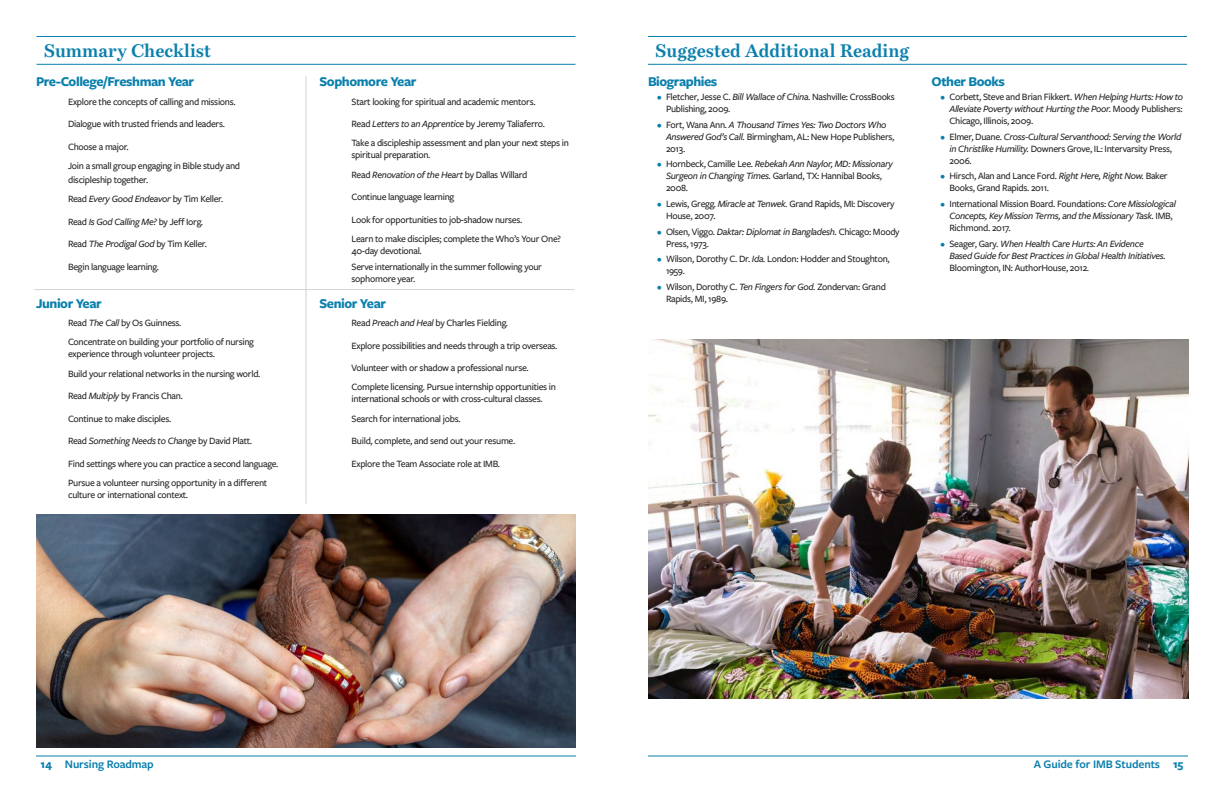
<style>
.page{position:relative;width:1224px;height:792px;background:#fff}
.page>*{position:absolute;margin:0;border:0;box-sizing:border-box;transform-origin:0 0}
.level_1_page_headers{font:700 18px "Bressay";color:#0b80ad}
.level_2_heading{font:700 14px "Freight Sans Pro";letter-spacing:-.03em;color:#0b80ad}
.t1{font:600 12px "Freight Sans Pro";letter-spacing:-.01em;color:#0b80ad}
.body_copy{font:500 10px/12px "Freight Sans Pro";letter-spacing:-.03em;color:#231f20}
.t2{font:italic 500 10px/12px "Freight Sans Pro";letter-spacing:-.03em;color:#231f20}
.s1{font-style:normal}
.s2{font-style:italic}
.s3{color:#0b80ad}
.s4{font-style:normal;color:#0b80ad}
.s5{font-weight:700}
</style>
<div class="page">
<hr style="left:36px;top:756px;width:540px;height:1px;background:#0b80ad">
<hr style="left:648px;top:756px;width:540px;height:1px;background:#0b80ad">
<hr style="left:306px;top:76px;width:1px;height:428px;background:#d1d3d4">
<hr style="left:34px;top:289px;width:540px;height:1px;background:#d1d3d4">
<hr style="left:648px;top:36px;width:539px;height:1px;background:#0b80ad">
<hr style="left:648px;top:64px;width:539px;height:1px;background:#0b80ad">
<hr style="left:36px;top:36px;width:540px;height:1px;background:#0b80ad">
<hr style="left:36px;top:64px;width:540px;height:1px;background:#0b80ad">
<img style="left:648px;top:339px;width:540px;height:359px">
<img style="left:36px;top:514px;width:540px;height:233px">
<p class="level_1_page_headers" style="left:44px;top:40px;width:169px">Summary Checklist</p>
<p class="level_1_page_headers" style="left:655px;top:40px;width:255px">Suggested Additional Reading</p>
<p class="level_2_heading" style="left:36px;top:72px;width:160px">Pre-College/Freshman Year</p>
<p class="body_copy" style="left:68px;top:95px;width:169px">Explore the concepts of calling and missions.</p>
<p class="body_copy" style="left:68px;top:118px;width:158px">Dialogue with trusted friends and leaders.</p>
<p class="body_copy" style="left:68px;top:140px;width:62px">Choose a major.</p>
<p class="body_copy" style="left:68px;top:158px;width:174px;line-height:14px">Join a small group engaging in Bible study and discipleship together.</p>
<p class="t2" style="left:68px;top:192px;width:157px"><span class="s1">Read</span> Every Good Endeavor <span class="s1">by Tim Keller.</span></p>
<p class="body_copy" style="left:68px;top:215px;width:137px">Read <span class="s2">Is God Calling Me?</span> by Jeff Iorg.</p>
<p class="body_copy" style="left:68px;top:237px;width:141px">Read <span class="s2">The Prodigal God</span> by Tim Keller.</p>
<p class="body_copy" style="left:68px;top:260px;width:92px">Begin language learning.</p>
<p class="level_2_heading" style="left:36px;top:293px;width:67px">Junior Year</p>
<p class="body_copy" style="left:68px;top:317px;width:115px">Read <span class="s2">The Call</span> by Os Guinness.</p>
<p class="body_copy" style="left:68px;top:336px;width:188px">Concentrate on building your portfolio of nursing experience through volunteer projects.</p>
<p class="body_copy" style="left:68px;top:367px;width:194px">Build your relational networks in the nursing world.</p>
<p class="body_copy" style="left:68px;top:389px;width:116px">Read <span class="s2">Multiply</span> by Francis Chan.</p>
<p class="body_copy" style="left:68px;top:412px;width:105px">Continue to make disciples.</p>
<p class="t2" style="left:68px;top:435px;width:186px"><span class="s1">Read</span> Something Needs to Change <span class="s1">by David Platt.</span></p>
<p class="body_copy" style="left:68px;top:457px;width:212px">Find settings where you can practice a second language.</p>
<p class="body_copy" style="left:68px;top:476px;width:201px">Pursue a volunteer nursing opportunity in a different culture or international context.</p>
<p class="level_2_heading" style="left:319px;top:72px;width:98px">Sophomore Year</p>
<p class="body_copy" style="left:352px;top:95px;width:186px">Start looking for spiritual and academic mentors.</p>
<p class="body_copy" style="left:352px;top:118px;width:195px">Read <span class="s2">Letters to an Apprentice</span> by Jeremy Taliaferro.</p>
<p class="body_copy" style="left:352px;top:137px;width:219px">Take a discipleship assessment and plan your next steps in spiritual preparation.</p>
<p class="t2" style="left:352px;top:168px;width:177px"><span class="s1">Read</span> Renovation of the Heart <span class="s1">by Dallas Willard</span></p>
<p class="body_copy" style="left:352px;top:190px;width:104px">Continue language learning</p>
<p class="body_copy" style="left:352px;top:213px;width:172px">Look for opportunities to job-shadow nurses.</p>
<p class="body_copy" style="left:352px;top:232px;width:211px">Learn to make disciples; complete the Who’s Your One?<br>40-day devotional.</p>
<p class="body_copy" style="left:352px;top:260px;width:192px">Serve internationally in the summer following your sophomore year.</p>
<p class="level_2_heading" style="left:319px;top:293px;width:68px">Senior Year</p>
<p class="body_copy" style="left:352px;top:317px;width:158px">Read <span class="s2">Preach and Heal</span> by Charles Fielding.</p>
<p class="body_copy" style="left:352px;top:339px;width:207px">Explore possibilities and needs through a trip overseas.</p>
<p class="body_copy" style="left:352px;top:362px;width:179px">Volunteer with or shadow a professional nurse.</p>
<p class="body_copy" style="left:352px;top:381px;width:206px">Complete licensing. Pursue internship opportunities in international schools or with cross-cultural classes.</p>
<p class="body_copy" style="left:352px;top:412px;width:111px">Search for international jobs.</p>
<p class="body_copy" style="left:352px;top:434px;width:165px">Build, complete, and send out your resume.</p>
<p class="body_copy" style="left:352px;top:457px;width:150px">Explore the Team Associate role at IMB.</p>
<p class="level_2_heading" style="left:648px;top:72px;width:71px">Biographies</p>
<p class="body_copy" style="left:666px;top:91px;width:230px;text-indent:-9px"><span class="s3">•</span> Fletcher, Jesse C. <span class="s2">Bill Wallace of China.</span> Nashville: CrossBooks<br>Publishing, 2009.</p>
<p class="body_copy" style="left:666px;top:118px;width:230px;text-indent:-9px"><span class="s3">•</span> Fort, Wana Ann. <span class="s2">A Thousand Times Yes: Two Doctors Who<br>Answered God’s Call.</span> Birmingham, AL: New Hope Publishers,<br>2013.</p>
<p class="t2" style="left:666px;top:158px;width:228px;text-indent:-9px"><span class="s4">•</span> <span class="s1">Hornbeck, Camille Lee.</span> Rebekah Ann Naylor, MD: Missionary<br>Surgeon in Changing Times. <span class="s1">Garland, TX: Hannibal Books,<br>2008.</span></p>
<p class="body_copy" style="left:666px;top:197px;width:230px;text-indent:-9px"><span class="s3">•</span> Lewis, Gregg. <span class="s2">Miracle at Tenwek.</span> Grand Rapids, MI: Discovery<br>House, 2007.</p>
<p class="body_copy" style="left:666px;top:225px;width:235px;text-indent:-9px"><span class="s3">•</span> Olsen, Viggo. <span class="s2">Daktar: Diplomat in Bangladesh.</span> Chicago: Moody<br>Press, 1973.</p>
<p class="body_copy" style="left:666px;top:253px;width:225px;text-indent:-9px"><span class="s3">•</span> Wilson, Dorothy C. Dr. <span class="s2">Ida.</span> London: Hodder and Stoughton,<br>1959.</p>
<p class="body_copy" style="left:666px;top:280px;width:221px;text-indent:-9px"><span class="s3">•</span> Wilson, Dorothy C. <span class="s2">Ten Fingers for God.</span> Zondervan: Grand<br>Rapids, MI, 1989.</p>
<p class="level_2_heading" style="left:932px;top:72px;width:75px">Other Books</p>
<p class="body_copy" style="left:950px;top:91px;width:235px;text-align:justify;text-indent:-9px"><span class="s3">•</span> Corbett, Steve and Brian Fikkert. <span class="s2">When Helping Hurts: How to Alleviate Poverty without Hurting the Poor.</span> Moody Publishers:<br>Chicago, Illinois, 2009.</p>
<p class="t2" style="left:950px;top:130px;width:233px;text-indent:-9px"><span class="s4">•</span> <span class="s1">Elmer, Duane.</span> Cross-Cultural Servanthood: Serving the World in Christlike Humility. <span class="s1">Downers Grove, IL: Intervarsity Press,<br>2006.</span></p>
<p class="body_copy" style="left:950px;top:170px;width:220px;text-indent:-9px"><span class="s3">•</span> Hirsch, Alan and Lance Ford. <span class="s2">Right Here, Right Now.</span> Baker<br>Books, Grand Rapids. 2011.</p>
<p class="t2" style="left:950px;top:197px;width:228px;text-indent:-9px"><span class="s4">•</span> <span class="s1">International Mission Board. Foundations:</span> Core Missiological<br>Concepts, Key Mission Terms, and the Missionary Task. <span class="s1">IMB,<br>Richmond. 2017.</span></p>
<p class="t2" style="left:950px;top:237px;width:218px;text-indent:-9px"><span class="s4">•</span> <span class="s1">Seager, Gary.</span> When Health Care Hurts: An Evidence<br>Based Guide for Best Practices in Global Health Initiatives.<br><span class="s1">Bloomington, IN: AuthorHouse, 2012.</span></p>
<p class="t1" style="left:40px;top:756px;width:115px"><span class="s5">14</span> Nursing Roadmap</p>
<p class="t1" style="left:1034px;top:756px;width:151px">A Guide for IMB Students <span class="s5">15</span></p>
</div>
